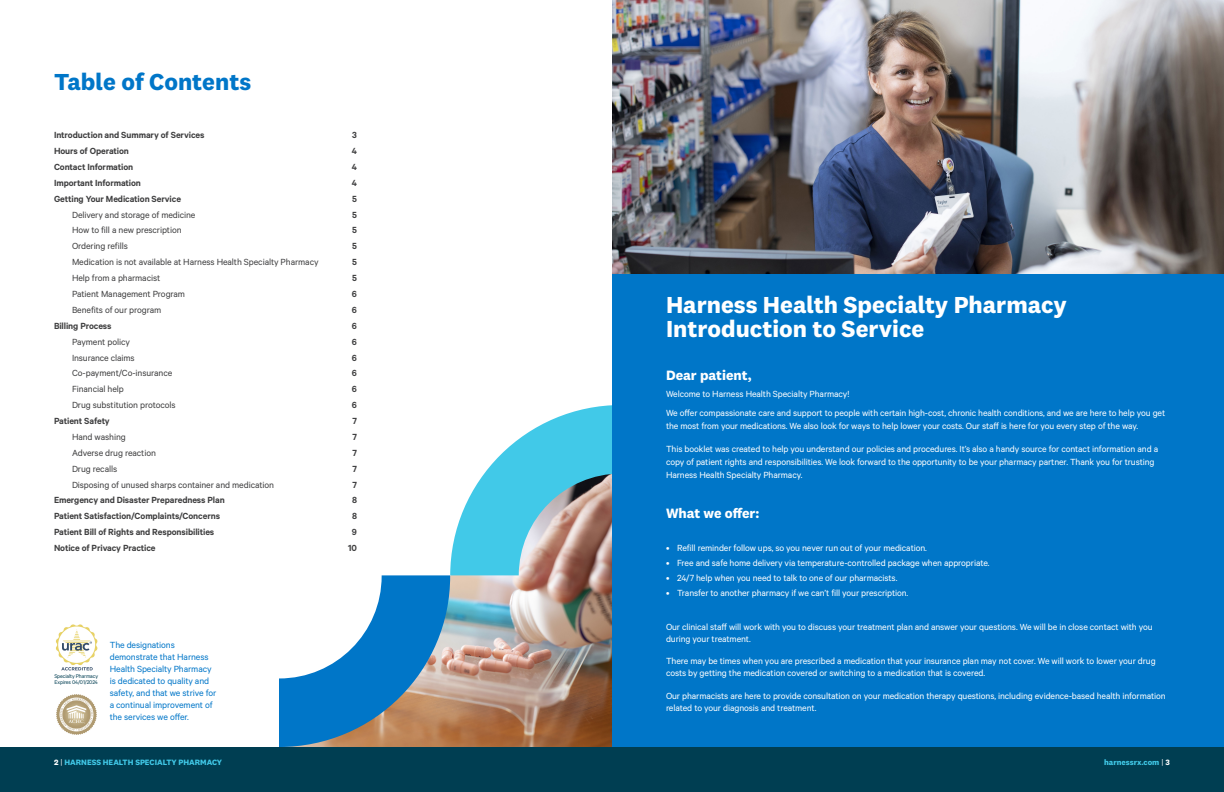
<style>
.page{position:relative;width:1224px;height:792px;background:#fff}
.page>*{position:absolute;margin:0;border:0;box-sizing:border-box;transform-origin:0 0}
._24_Pt__Headline{font:700 24px/24px "National 2";color:#fff}
._14_Pt__ubhead{font:700 24px "National 2";color:#0076c8}
._14_Pt__ubhead-2{font:700 14px "National 2";color:#fff}
.New_Body_Text{font:10px/13px "Calibre";letter-spacing:-.01em;color:#fff}
.New_Body_Text-2{font:10px "Calibre";letter-spacing:-.01em;color:#3e3e3f}
.New_Body_Text-3{font:600 10px "Calibre";letter-spacing:-.01em;color:#3e3e3f}
.Body_Bullets{font:10px "Calibre";letter-spacing:-.01em;color:#fff}
.New_Body_Text-4{font:10px/12px "Calibre";letter-spacing:-.01em;color:#0076c8}
._14_Pt__ubhead-3{font:700 8px "National 2";color:#41c9e8}
._14_Pt__ubhead-4{font:6px "Calibre";letter-spacing:-.02em;color:#003e52}
.s1{color:#fff}
.s2{font-weight:400;color:#fff}
</style>
<div class="page">
<div style="left:0;top:747px;width:621px;height:45px;background:#003e52"></div>
<img style="left:279px;top:405px;width:333px;height:342px">
<div style="left:612px;top:265px;width:612px;height:482px;background:#0076c8"></div>
<img style="left:612px;top:0;width:612px;height:274px">
<div style="left:603px;top:747px;width:621px;height:45px;background:#003e52"></div>
<img style="left:56px;top:695px;width:40px;height:40px">
<img style="left:56px;top:624px;width:42px;height:47px">
<p class="_14_Pt__ubhead" style="left:54px;top:67px;width:199px">Table of Contents</p>
<p class="New_Body_Text-3" style="left:54px;top:129px;width:152px">Introduction and Summary of Services</p>
<p class="New_Body_Text-3" style="left:352px;top:129px;width:6px">3</p>
<p class="New_Body_Text-3" style="left:54px;top:145px;width:77px">Hours of Operation</p>
<p class="New_Body_Text-3" style="left:352px;top:145px;width:7px">4</p>
<p class="New_Body_Text-3" style="left:54px;top:161px;width:81px">Contact Information</p>
<p class="New_Body_Text-3" style="left:352px;top:161px;width:7px">4</p>
<p class="New_Body_Text-3" style="left:54px;top:177px;width:89px">Important Information</p>
<p class="New_Body_Text-3" style="left:352px;top:177px;width:7px">4</p>
<p class="New_Body_Text-3" style="left:54px;top:193px;width:129px">Getting Your Medication Service</p>
<p class="New_Body_Text-3" style="left:352px;top:193px;width:6px">5</p>
<p class="New_Body_Text-2" style="left:72px;top:209px;width:125px">Delivery and storage of medicine</p>
<p class="New_Body_Text-3" style="left:352px;top:209px;width:6px">5</p>
<p class="New_Body_Text-2" style="left:72px;top:225px;width:111px">How to fill a new prescription</p>
<p class="New_Body_Text-3" style="left:352px;top:224px;width:6px">5</p>
<p class="New_Body_Text-2" style="left:72px;top:240px;width:57px">Ordering refills</p>
<p class="New_Body_Text-3" style="left:352px;top:240px;width:6px">5</p>
<p class="New_Body_Text-2" style="left:72px;top:256px;width:248px">Medication is not available at Harness Health Specialty Pharmacy</p>
<p class="New_Body_Text-3" style="left:352px;top:256px;width:6px">5</p>
<p class="New_Body_Text-2" style="left:72px;top:272px;width:90px">Help from a pharmacist</p>
<p class="New_Body_Text-3" style="left:352px;top:272px;width:6px">5</p>
<p class="New_Body_Text-2" style="left:72px;top:288px;width:115px">Patient Management Program</p>
<p class="New_Body_Text-3" style="left:352px;top:288px;width:7px">6</p>
<p class="New_Body_Text-2" style="left:72px;top:304px;width:91px">Benefits of our program</p>
<p class="New_Body_Text-3" style="left:352px;top:304px;width:7px">6</p>
<p class="New_Body_Text-3" style="left:54px;top:320px;width:59px">Billing Process</p>
<p class="New_Body_Text-3" style="left:352px;top:320px;width:7px">6</p>
<p class="New_Body_Text-2" style="left:72px;top:336px;width:59px">Payment policy</p>
<p class="New_Body_Text-3" style="left:352px;top:336px;width:7px">6</p>
<p class="New_Body_Text-2" style="left:72px;top:352px;width:64px">Insurance claims</p>
<p class="New_Body_Text-3" style="left:352px;top:351px;width:7px">6</p>
<p class="New_Body_Text-2" style="left:72px;top:367px;width:102px">Co-payment/Co-insurance</p>
<p class="New_Body_Text-3" style="left:352px;top:367px;width:7px">6</p>
<p class="New_Body_Text-2" style="left:72px;top:383px;width:53px">Financial help</p>
<p class="New_Body_Text-3" style="left:352px;top:383px;width:7px">6</p>
<p class="New_Body_Text-2" style="left:72px;top:399px;width:105px">Drug substitution protocols</p>
<p class="New_Body_Text-3" style="left:352px;top:399px;width:7px">6</p>
<p class="New_Body_Text-3" style="left:54px;top:415px;width:57px">Patient Safety</p>
<p class="New_Body_Text-3" style="left:352px;top:415px;width:6px">7</p>
<p class="New_Body_Text-2" style="left:72px;top:431px;width:55px">Hand washing</p>
<p class="New_Body_Text-3" style="left:352px;top:431px;width:6px">7</p>
<p class="New_Body_Text-2" style="left:72px;top:447px;width:85px">Adverse drug reaction</p>
<p class="New_Body_Text-3" style="left:352px;top:447px;width:6px">7</p>
<p class="New_Body_Text-2" style="left:72px;top:463px;width:47px">Drug recalls</p>
<p class="New_Body_Text-3" style="left:352px;top:463px;width:6px">7</p>
<p class="New_Body_Text-2" style="left:72px;top:479px;width:204px">Disposing of unused sharps container and medication</p>
<p class="New_Body_Text-3" style="left:352px;top:478px;width:6px">7</p>
<p class="New_Body_Text-3" style="left:54px;top:494px;width:172px">Emergency and Disaster Preparedness Plan</p>
<p class="New_Body_Text-3" style="left:352px;top:494px;width:6px">8</p>
<p class="New_Body_Text-3" style="left:54px;top:510px;width:168px">Patient Satisfaction/Complaints/Concerns</p>
<p class="New_Body_Text-3" style="left:352px;top:510px;width:6px">8</p>
<p class="New_Body_Text-3" style="left:54px;top:526px;width:162px">Patient Bill of Rights and Responsibilities</p>
<p class="New_Body_Text-3" style="left:352px;top:526px;width:7px">9</p>
<p class="New_Body_Text-3" style="left:54px;top:542px;width:103px">Notice of Privacy Practice</p>
<p class="New_Body_Text-3" style="left:348px;top:542px;width:10px">10</p>
<p class="_14_Pt__ubhead-4" style="left:54px;top:673px;width:45px">Specialty Pharmacy</p>
<p class="_14_Pt__ubhead-4" style="left:55px;top:679px;width:45px">Expires 04/01/2024</p>
<p class="New_Body_Text-4" style="left:110px;top:638px;width:108px">The designations demonstrate that Harness<br>Health Specialty Pharmacy is dedicated to quality and safety, and that we strive for a continual improvement of the services we offer.</p>
<p class="_14_Pt__ubhead-3" style="left:54px;top:757px;width:170px"><span class="s1">2</span> <span class="s2">|</span> HARNESS HEALTH SPECIALTY PHARMACY</p>
<p class="_24_Pt__Headline" style="left:666px;top:292px;width:402px">Harness Health Specialty Pharmacy<br>Introduction to Service</p>
<p class="_14_Pt__ubhead-2" style="left:666px;top:366px;width:87px">Dear patient,</p>
<p class="New_Body_Text" style="left:666px;top:387px;width:185px">Welcome to Harness Health Specialty Pharmacy!</p>
<p class="New_Body_Text" style="left:666px;top:406px;width:501px">We offer compassionate care and support to people with certain high-cost, chronic health conditions, and we are here to help you get the most from your medications. We also look for ways to help lower your costs. Our staff is here for you every step of the way.</p>
<p class="New_Body_Text" style="left:666px;top:442px;width:494px">This booklet was created to help you understand our policies and procedures. It’s also a handy source for contact information and a copy of patient rights and responsibilities. We look forward to the opportunity to be your pharmacy partner. Thank you for trusting<br>Harness Health Specialty Pharmacy.</p>
<p class="_14_Pt__ubhead-2" style="left:666px;top:505px;width:95px">What we offer:</p>
<p class="Body_Bullets" style="left:666px;top:542px;width:262px">• Refill reminder follow ups, so you never run out of your medication.</p>
<p class="Body_Bullets" style="left:666px;top:557px;width:325px">• Free and safe home delivery via temperature-controlled package when appropriate.</p>
<p class="Body_Bullets" style="left:666px;top:572px;width:233px">• 24/7 help when you need to talk to one of our pharmacists.</p>
<p class="Body_Bullets" style="left:666px;top:587px;width:244px">• Transfer to another pharmacy if we can’t fill your prescription.</p>
<p class="New_Body_Text" style="left:666px;top:621px;width:488px;line-height:12px">Our clinical staff will work with you to discuss your treatment plan and answer your questions. We will be in close contact with you during your treatment.</p>
<p class="New_Body_Text" style="left:666px;top:655px;width:491px;line-height:12px">There may be times when you are prescribed a medication that your insurance plan may not cover. We will work to lower your drug costs by getting the medication covered or switching to a medication that is covered.</p>
<p class="New_Body_Text" style="left:666px;top:689px;width:501px;line-height:12px">Our pharmacists are here to provide consultation on your medication therapy questions, including evidence-based health information related to your diagnosis and treatment.</p>
<p class="_14_Pt__ubhead-3" style="left:1104px;top:757px;width:67px">harnessrx.com <span class="s2">|</span> <span class="s1">3</span></p>
</div>
